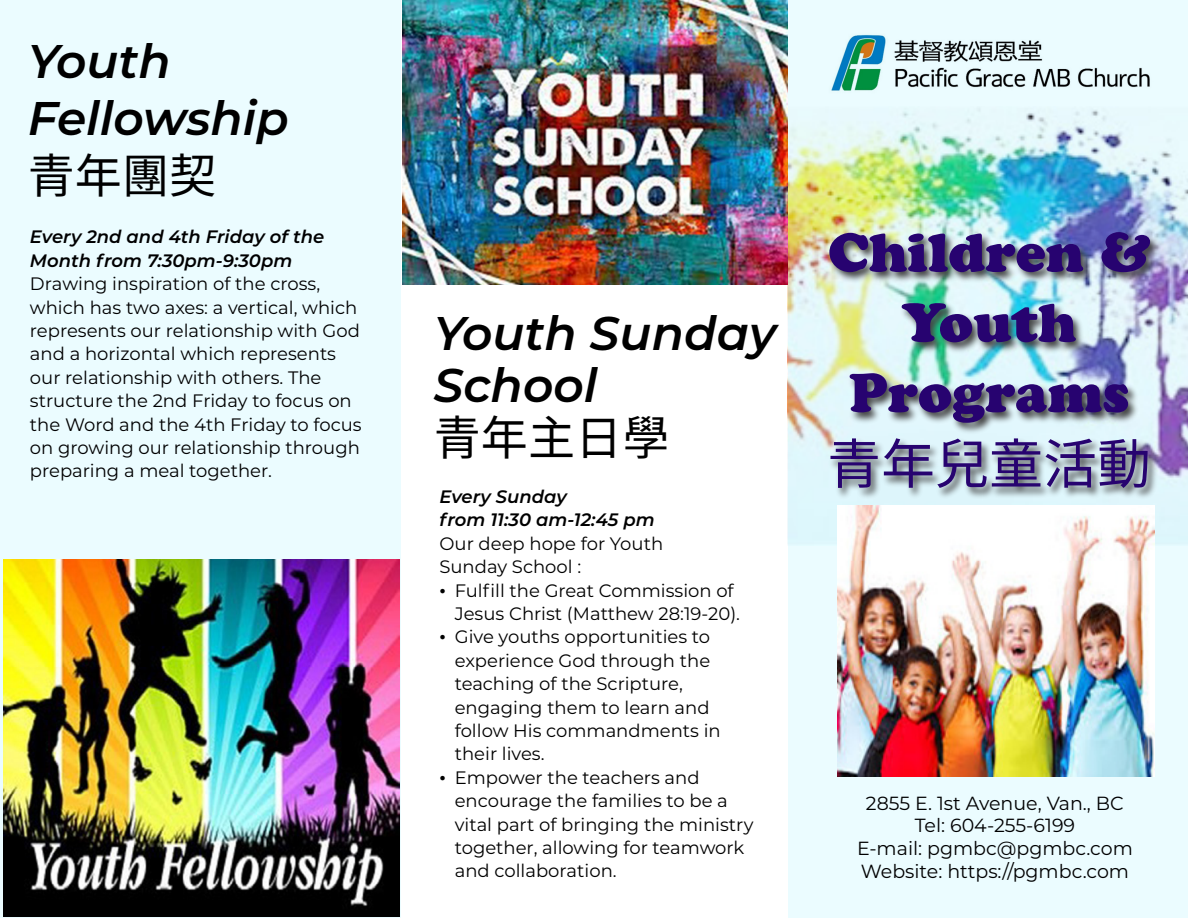
<style>
.page{position:relative;width:1188px;height:918px;background:#ebfcff}
.page>*{position:absolute;margin:0;border:0;box-sizing:border-box;transform-origin:0 0}
.t1{font:54px/70.2px "Cooper Black Std";color:#270370;text-align:center}
.t2{font:54px "Source Han Sans JP";color:#270370}
.t3{font:italic 600 47.1px/56.6px "Montserrat";color:#000}
.t4{font:47.1px "Source Han Sans JP";color:#000}
.t5{font:19.05px/22.8px "Montserrat";color:#000;text-align:center}
.t6{font:18px/23.4px "Montserrat";color:#000}
.t7{font:italic 600 18px/23.4px "Montserrat";color:#000}
.s1{font-family:"Times New Roman"}
</style>
<div class="page">
<div style="left:402px;top:0;width:386px;height:918px;background:#fff"></div>
<img style="left:3px;top:559px;width:396px;height:358px">
<img style="left:787px;top:107px;width:401px;height:99px">
<img style="left:403px;top:0;width:384px;height:284px">
<img style="left:831px;top:35px;width:319px;height:56px">
<img style="left:737px;top:206px;width:451px;height:371px">
<img style="left:838px;top:506px;width:317px;height:271px">
<h2 class="t3" style="left:28px;top:31px;width:263px">Youth<br>Fellowship</h2>
<h2 class="t4" style="left:28px;top:149px;width:190px">青年團契</h2>
<p class="t7" style="left:30px;top:224px;width:296px">Every 2nd and 4th Friday of the<br>Month from 7:30pm-9:30pm</p>
<p class="t6" style="left:30px;top:271px;width:333px">Drawing inspiration of the cross, which has two axes: a vertical, which represents our relationship with God and a horizontal which represents our relationship with others. The structure the 2nd Friday to focus on the Word and the 4th Friday to focus on growing our relationship through preparing a meal together.</p>
<h2 class="t3" style="left:434px;top:305px;width:344px;line-height:51.9px">Youth Sunday<br>School</h2>
<h2 class="t4" style="left:434px;top:411px;width:237px">青年主日學</h2>
<p class="t7" style="left:439px;top:484px;width:217px">Every Sunday<br>from 11:30 am-12:45 pm</p>
<p class="t6" style="left:439px;top:531px;width:225px">Our deep hope for Youth<br>Sunday School :</p>
<p class="t6" style="left:455px;top:578px;width:287px;text-indent:-15px"><span class="s1">•</span> Fulfill the Great Commission of<br>Jesus Christ (Matthew 28:19-20).</p>
<p class="t6" style="left:455px;top:625px;width:268px;text-indent:-15px"><span class="s1">•</span> Give youths opportunities to experience God through the teaching of the Scripture, engaging them to learn and follow His commandments in their lives.</p>
<p class="t6" style="left:455px;top:765px;width:300px;text-indent:-15px"><span class="s1">•</span> Empower the teachers and encourage the families to be a vital part of bringing the ministry together, allowing for teamwork and collaboration.</p>
<h1 class="t1" style="left:828px;top:217px;width:324px">Children &amp;<br>Youth<br>Programs</h1>
<h1 class="t2" style="left:827px;top:433px;width:326px">青年兒童活動</h1>
<p class="t5" style="left:857px;top:791px;width:277px">2855 E. 1st Avenue, Van., BC<br>Tel: 604-255-6199<br>E-mail: pgmbc@pgmbc.com<br>Website: https://pgmbc.com</p>
</div>
